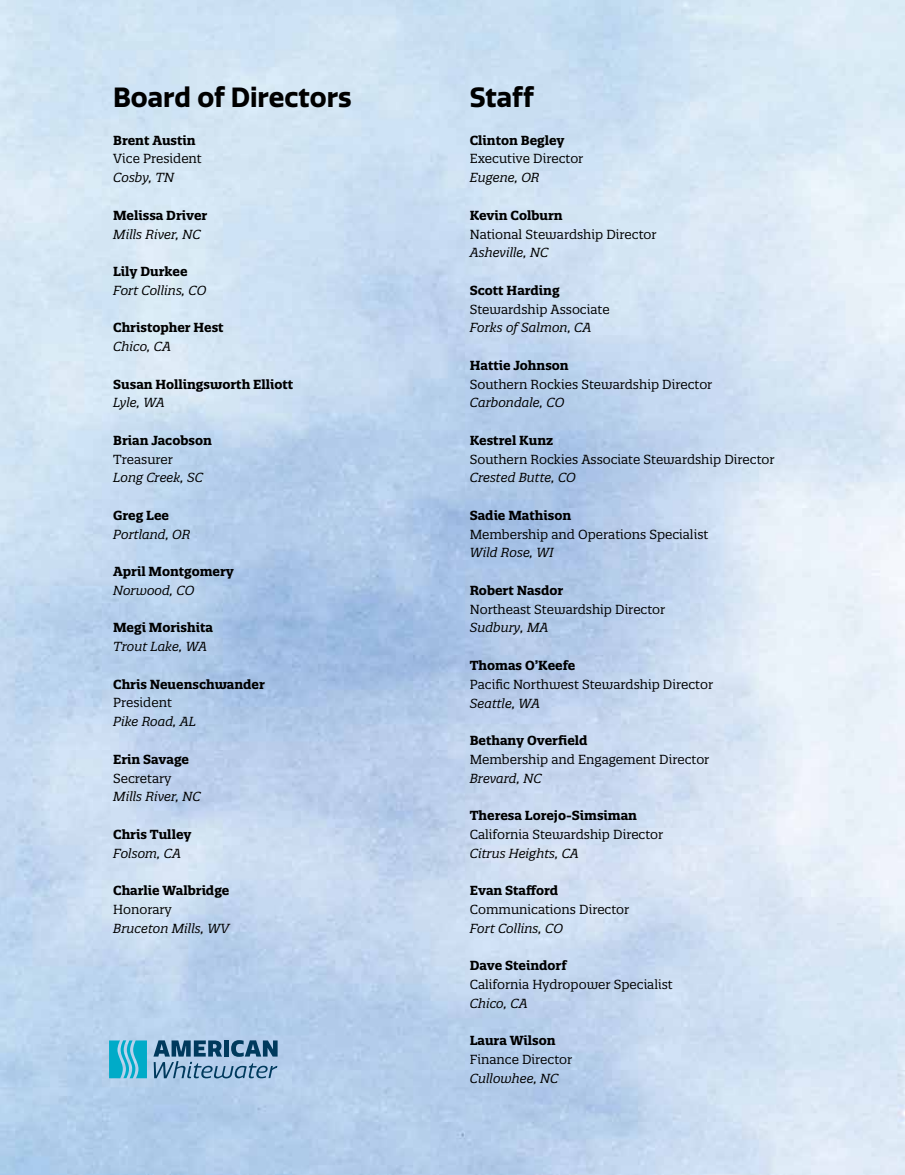
<style>
.page{position:relative;width:905px;height:1175px;background:#fff}
.page>*{position:absolute;margin:0;border:0;box-sizing:border-box;transform-origin:0 0}
.t1{font:700 27px "Quatro";color:#000}
.t2{font:12.75px "Quatro Slab";color:#000}
.t3{font:700 12.75px "Quatro Slab";color:#000}
.t4{font:italic 12.75px "Quatro Slab";color:#000}
</style>
<div class="page">
<img style="left:0;top:0;width:904px;height:1174px">
<svg style="left:153px;top:1040px;width:124px;height:38px;background:#6d93b3"></svg>
<svg style="left:109px;top:1040px;width:38px;height:38px"></svg>
<h1 class="t1" style="left:113px;top:82px;width:240px">Board of Directors</h1>
<p class="t3" style="left:113px;top:132px;width:84px">Brent Austin</p>
<p class="t2" style="left:113px;top:151px;width:90px">Vice President</p>
<p class="t4" style="left:113px;top:170px;width:62px">Cosby, TN</p>
<p class="t3" style="left:113px;top:207px;width:96px">Melissa Driver</p>
<p class="t4" style="left:113px;top:226px;width:89px">Mills River, NC</p>
<p class="t3" style="left:113px;top:263px;width:76px">Lily Durkee</p>
<p class="t4" style="left:113px;top:282px;width:95px">Fort Collins, CO</p>
<p class="t3" style="left:113px;top:319px;width:112px">Christopher Hest</p>
<p class="t4" style="left:113px;top:338px;width:59px">Chico, CA</p>
<p class="t3" style="left:113px;top:376px;width:182px">Susan Hollingsworth Elliott</p>
<p class="t4" style="left:113px;top:395px;width:53px">Lyle, WA</p>
<p class="t3" style="left:113px;top:432px;width:100px">Brian Jacobson</p>
<p class="t2" style="left:113px;top:451px;width:61px">Treasurer</p>
<p class="t4" style="left:113px;top:470px;width:91px">Long Creek, SC</p>
<p class="t3" style="left:113px;top:507px;width:57px">Greg Lee</p>
<p class="t4" style="left:113px;top:526px;width:79px">Portland, OR</p>
<p class="t3" style="left:113px;top:563px;width:122px">April Montgomery</p>
<p class="t4" style="left:113px;top:582px;width:83px">Norwood, CO</p>
<p class="t3" style="left:113px;top:619px;width:101px">Megi Morishita</p>
<p class="t4" style="left:113px;top:638px;width:95px">Trout Lake, WA</p>
<p class="t3" style="left:113px;top:676px;width:153px">Chris Neuenschwander</p>
<p class="t2" style="left:113px;top:695px;width:60px">President</p>
<p class="t4" style="left:113px;top:713px;width:84px">Pike Road, AL</p>
<p class="t3" style="left:113px;top:751px;width:77px">Erin Savage</p>
<p class="t2" style="left:113px;top:770px;width:60px">Secretary</p>
<p class="t4" style="left:113px;top:788px;width:89px">Mills River, NC</p>
<p class="t3" style="left:113px;top:826px;width:80px">Chris Tulley</p>
<p class="t4" style="left:113px;top:845px;width:69px">Folsom, CA</p>
<p class="t3" style="left:113px;top:882px;width:118px">Charlie Walbridge</p>
<p class="t2" style="left:113px;top:901px;width:60px">Honorary</p>
<p class="t4" style="left:113px;top:920px;width:118px">Bruceton Mills, WV</p>
<h1 class="t1" style="left:470px;top:82px;width:66px">Staff</h1>
<p class="t3" style="left:470px;top:132px;width:96px">Clinton Begley</p>
<p class="t2" style="left:470px;top:151px;width:115px">Executive Director</p>
<p class="t4" style="left:470px;top:170px;width:71px">Eugene, OR</p>
<p class="t3" style="left:470px;top:207px;width:94px">Kevin Colburn</p>
<p class="t2" style="left:470px;top:226px;width:188px">National Stewardship Director</p>
<p class="t4" style="left:470px;top:245px;width:80px">Asheville, NC</p>
<p class="t3" style="left:470px;top:282px;width:91px">Scott Harding</p>
<p class="t2" style="left:470px;top:301px;width:141px">Stewardship Associate</p>
<p class="t4" style="left:470px;top:320px;width:123px">Forks of Salmon, CA</p>
<p class="t3" style="left:470px;top:357px;width:100px">Hattie Johnson</p>
<p class="t2" style="left:470px;top:376px;width:244px">Southern Rockies Stewardship Director</p>
<p class="t4" style="left:470px;top:395px;width:96px">Carbondale, CO</p>
<p class="t3" style="left:470px;top:432px;width:85px">Kestrel Kunz</p>
<p class="t2" style="left:470px;top:451px;width:306px">Southern Rockies Associate Stewardship Director</p>
<p class="t4" style="left:470px;top:470px;width:108px">Crested Butte, CO</p>
<p class="t3" style="left:470px;top:507px;width:103px">Sadie Mathison</p>
<p class="t2" style="left:470px;top:526px;width:240px">Membership and Operations Specialist</p>
<p class="t4" style="left:470px;top:545px;width:85px">Wild Rose, WI</p>
<p class="t3" style="left:470px;top:582px;width:95px">Robert Nasdor</p>
<p class="t2" style="left:470px;top:601px;width:197px">Northeast Stewardship Director</p>
<p class="t4" style="left:470px;top:620px;width:80px">Sudbury, MA</p>
<p class="t3" style="left:470px;top:657px;width:107px">Thomas O’Keefe</p>
<p class="t2" style="left:470px;top:676px;width:245px">Pacific Northwest Stewardship Director</p>
<p class="t4" style="left:470px;top:695px;width:72px">Seattle, WA</p>
<p class="t3" style="left:470px;top:732px;width:119px">Bethany Overfield</p>
<p class="t2" style="left:470px;top:751px;width:241px">Membership and Engagement Director</p>
<p class="t4" style="left:470px;top:770px;width:73px">Brevard, NC</p>
<p class="t3" style="left:470px;top:807px;width:169px">Theresa Lorejo-Simsiman</p>
<p class="t2" style="left:470px;top:826px;width:195px">California Stewardship Director</p>
<p class="t4" style="left:470px;top:845px;width:111px">Citrus Heights, CA</p>
<p class="t3" style="left:470px;top:882px;width:90px">Evan Stafford</p>
<p class="t2" style="left:470px;top:901px;width:161px">Communications Director</p>
<p class="t4" style="left:470px;top:920px;width:95px">Fort Collins, CO</p>
<p class="t3" style="left:470px;top:957px;width:98px">Dave Steindorf</p>
<p class="t2" style="left:470px;top:976px;width:204px">California Hydropower Specialist</p>
<p class="t4" style="left:470px;top:995px;width:59px">Chico, CA</p>
<p class="t3" style="left:470px;top:1032px;width:87px">Laura Wilson</p>
<p class="t2" style="left:470px;top:1051px;width:104px">Finance Director</p>
<p class="t4" style="left:470px;top:1070px;width:90px">Cullowhee, NC</p>
</div>
